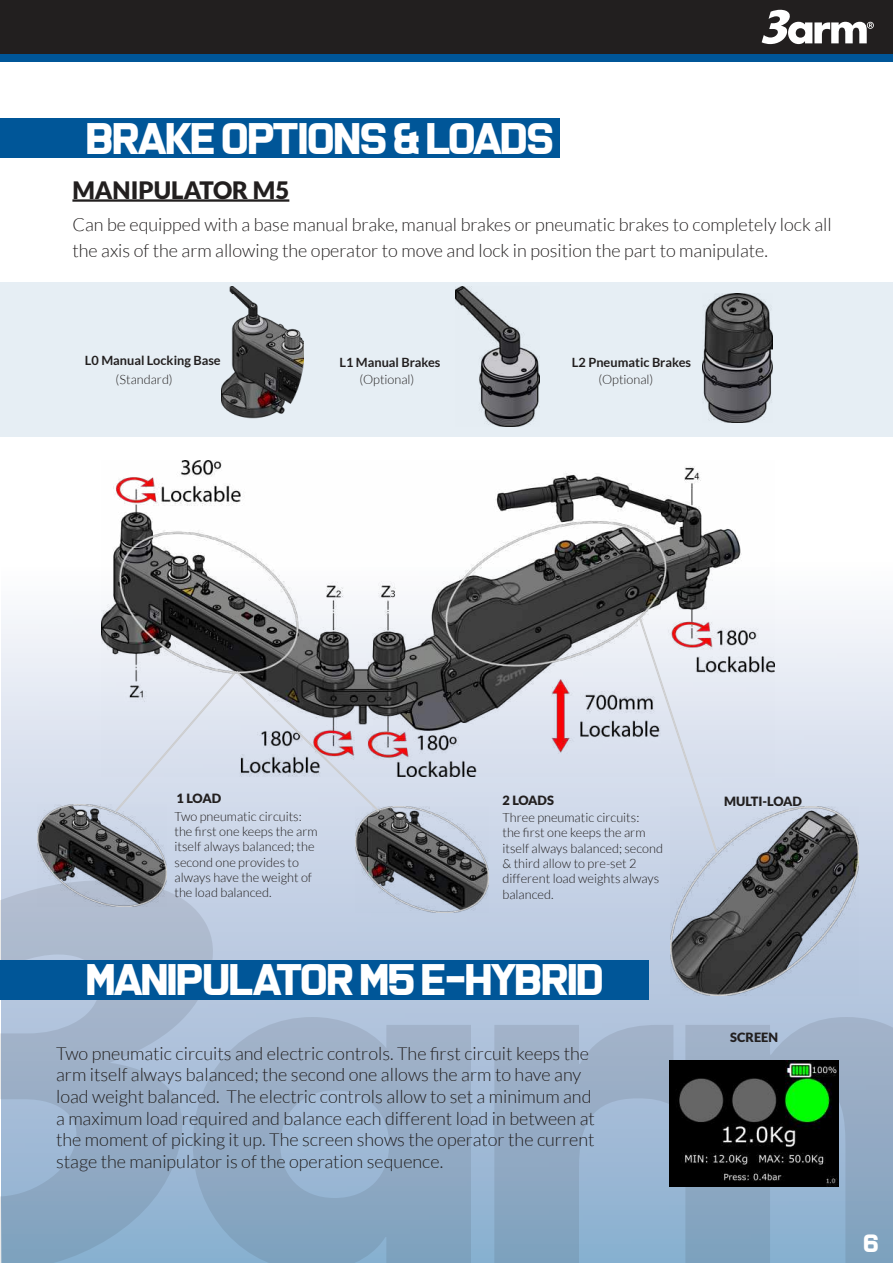
<style>
.page{position:relative;width:893px;height:1263px;background:#fff}
.page>*{position:absolute;margin:0;border:0;box-sizing:border-box;transform-origin:0 0}
.t1{font:45px "X Heighting";color:#fff}
.t2{font:25.5px "X Heighting";color:#fff}
.t3{font:900 24px "Lato";color:#221f1f}
.t4{font:300 18px/21.6px "Lato";color:#221f1f}
.t5{font:300 12.75px/15.3px "Lato";color:#221f1f}
.t6{font:700 12.75px "Lato";color:#221f1f}
.t7{font:900 12.75px "Lato";color:#221f1f}
</style>
<div class="page">
<img style="left:1px;top:118px;width:892px;height:1145px">
<svg style="left:215px;top:1017px;width:256px;height:246px;background:#94adc7"></svg>
<svg style="left:494px;top:1025px;width:179px;height:238px;background:#95afc9"></svg>
<svg style="left:685px;top:1017px;width:208px;height:246px;background:#91acc6"></svg>
<svg style="left:0;top:880px;width:215px;height:383px;background:#9db3cc"></svg>
<div style="left:0;top:54px;width:893px;height:8px;background:#005698"></div>
<div style="left:0;top:0;width:893px;height:54px;background:#221f1f"></div>
<svg style="left:762px;top:10px;width:112px;height:34px"></svg>
<div style="left:0;top:282px;width:893px;height:154px;background:#e6eef4"></div>
<hr style="left:72px;top:199px;width:217px;height:3px;background:#221f1f">
<div style="left:0;top:118px;width:559px;height:40px;background:#005698"></div>
<div style="left:0;top:960px;width:648px;height:39px;background:#005698"></div>
<img style="left:221px;top:286px;width:83px;height:133px">
<img style="left:456px;top:286px;width:84px;height:141px">
<img style="left:702px;top:293px;width:70px;height:129px">
<img style="left:37px;top:805px;width:129px;height:102px">
<img style="left:355px;top:807px;width:134px;height:105px">
<img style="left:671px;top:807px;width:187px;height:189px">
<img style="left:102px;top:460px;width:672px;height:317px">
<svg style="left:639px;top:618px;width:78px;height:235px;background:#d8dbe6"></svg>
<svg style="left:115px;top:670px;width:265px;height:143px;background:#c1c5cf"></svg>
<img style="left:669px;top:1060px;width:169px;height:127px">
<h1 class="t1" style="left:88px;top:121px;width:468px">BRAKE OPTIONS &amp; LOADS</h1>
<h3 class="t3" style="left:72px;top:177px;width:218px">MANIPULATOR M5</h3>
<p class="t4" style="left:72px;top:214px;width:761px;line-height:25.2px">Can be equipped with a base manual brake, manual brakes or pneumatic brakes to completely lock all the axis of the arm allowing the operator to move and lock in position the part to manipulate.</p>
<p class="t6" style="left:85px;top:356px;width:137px">L0 Manual Locking Base</p>
<p class="t5" style="left:116px;top:373px;width:59px">(Standard)</p>
<p class="t5" style="left:359px;top:373px;width:56px">(Optional)</p>
<p class="t5" style="left:598px;top:373px;width:56px">(Optional)</p>
<p class="t6" style="left:339px;top:358px;width:103px">L1 Manual Brakes</p>
<p class="t6" style="left:572px;top:358px;width:121px">L2 Pneumatic Brakes</p>
<p class="t7" style="left:177px;top:791px;width:46px">1 LOAD</p>
<p class="t5" style="left:175px;top:809px;width:145px">Two pneumatic circuits: the first one keeps the arm itself always balanced; the second one provides to always have the weight of the load balanced.</p>
<p class="t7" style="left:502px;top:793px;width:53px">2 LOADS</p>
<p class="t5" style="left:502px;top:811px;width:162px">Three pneumatic circuits:<br>the first one keeps the arm itself always balanced; second &amp; third allow to pre-set 2 different load weights always balanced.</p>
<h1 class="t1" style="left:88px;top:962px;width:518px">MANIPULATOR M5 E-HYBRID</h1>
<p class="t4" style="left:56px;top:1042px;width:540px">Two pneumatic circuits and electric controls. The first circuit keeps the arm itself always balanced; the second one allows the arm to have any load weight balanced. The electric controls allow to set a minimum and a maximum load required and balance each different load in between at the moment of picking it up. The screen shows the operator the current stage the manipulator is of the operation sequence.</p>
<p class="t7" style="left:724px;top:794px;width:79px">MULTI-LOAD</p>
<p class="t7" style="left:730px;top:1030px;width:49px">SCREEN</p>
<h2 class="t2" style="left:864px;top:1233px;width:16px">6</h2>
</div>
